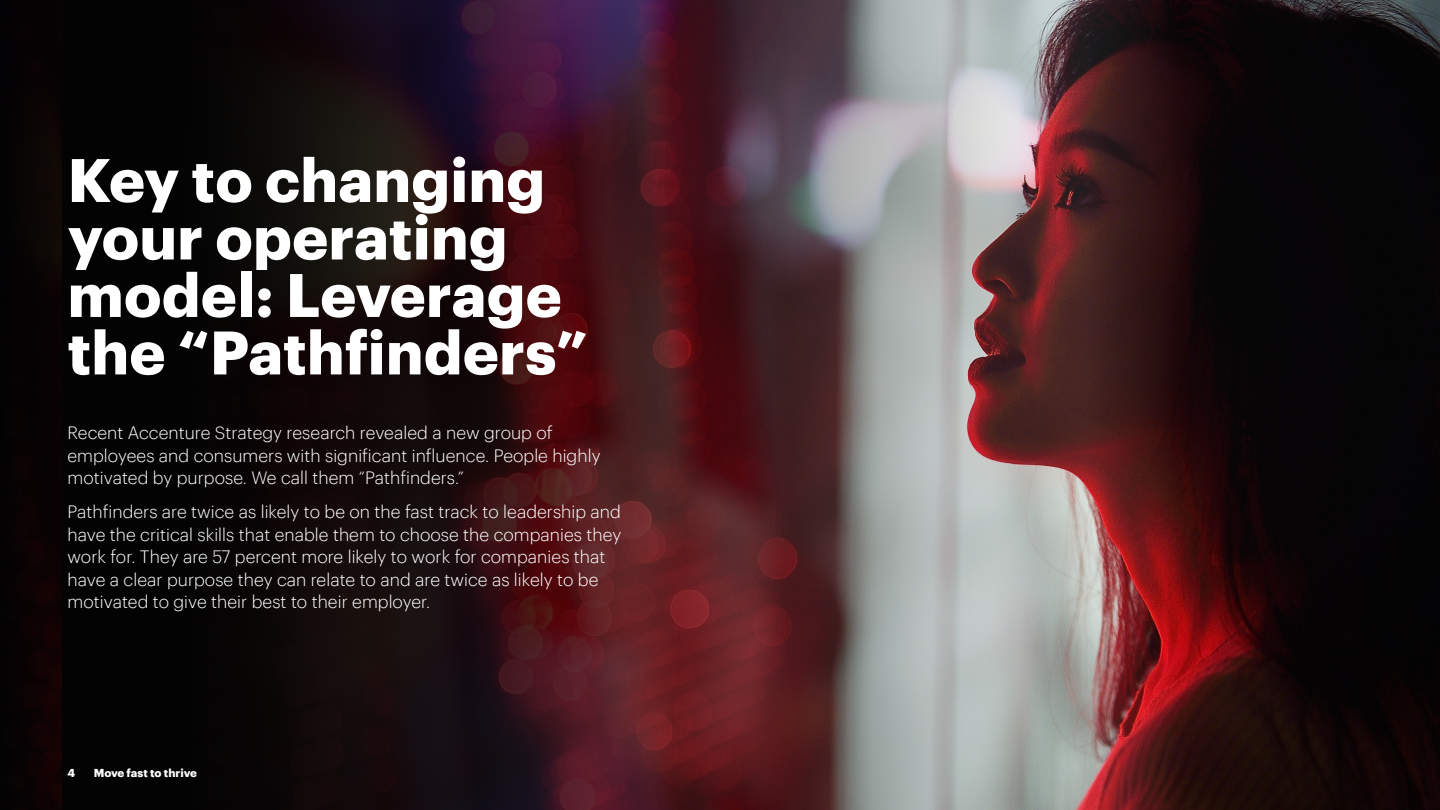
<style>
.page{position:relative;width:1440px;height:810px;background:#fff}
.page>*{position:absolute;margin:0;border:0;box-sizing:border-box;transform-origin:0 0}
.t1{font:700 60px/57.5px "Graphik";color:#fff}
.t2{font:300 17.5px/22.5px "Graphik";color:#fff}
.t3{font:700 11.25px "Graphik";color:#fff}
</style>
<div class="page">
<img style="left:1282px;top:0;width:158px;height:810px">
<div style="left:0;top:0;width:1255px;height:810px;background:linear-gradient(to bottom,#050405,#060304)"></div>
<img style="left:271px;top:0;width:1011px;height:810px">
<h1 class="t1" style="left:68px;top:146px;width:522px">Key to changing your operating model: Leverage the “Pathfinders”</h1>
<p class="t2" style="left:68px;top:420px;width:535px">Recent Accenture Strategy research revealed a new group of employees and consumers with significant influence. People highly motivated by purpose. We call them “Pathfinders.”</p>
<p class="t2" style="left:68px;top:499px;width:555px">Pathfinders are twice as likely to be on the fast track to leadership and have the critical skills that enable them to choose the companies they work for. They are 57 percent more likely to work for companies that have a clear purpose they can relate to and are twice as likely to be motivated to give their best to their employer.</p>
<p class="t3" style="left:68px;top:764px;width:9px">4</p>
<p class="t3" style="left:94px;top:764px;width:105px">Move fast to thrive</p>
</div>
